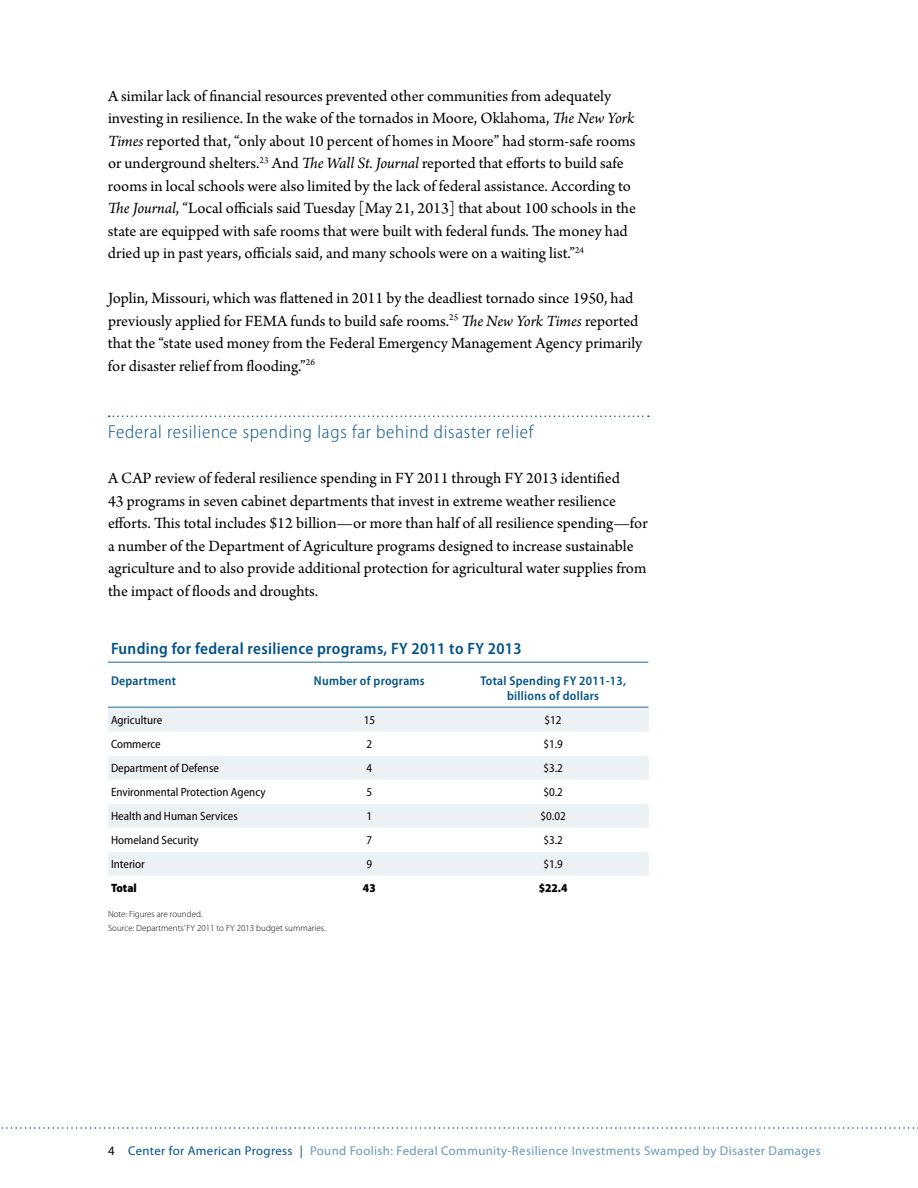
<style>
.page{position:relative;width:918px;height:1188px;background:#fff}
.page>*{position:absolute;margin:0;border:0;box-sizing:border-box;transform-origin:0 0}
.t1{font:300 semi-condensed 18.75px "Myriad Pro";letter-spacing:.04em;color:#005288}
.t2{font:16.5px/22.5px "Arno Pro";color:#000}
.t3{font:600 semi-condensed 16.5px "Myriad Pro";letter-spacing:.02em;color:#005288}
.t4{font:12.75px "Myriad Pro";letter-spacing:.03em;color:#6697b8}
.t5{font:600 semi-condensed 12.75px/15.3px "Myriad Pro";letter-spacing:.02em;color:#005288;text-align:center}
.t6{font:semi-condensed 12px "Myriad Pro";color:#000}
.t7{font:900 semi-condensed 12px "Myriad Pro";color:#000}
.t8{font:300 9px/13.8px "Myriad Pro";color:#000}
.s1{font-style:italic}
.s2{color:#000}
.s3{color:#005288}
</style>
<div class="page">
<svg style="left:1px;top:1127px;width:917px;height:2px"></svg>
<svg style="left:109px;top:416px;width:540px;height:1px"></svg>
<div style="left:108px;top:708px;width:541px;height:24px;background:#ebf1f5"></div>
<svg style="left:108px;top:756px;width:541px;height:120px;fill:#ebf1f5"></svg>
<hr style="left:108px;top:706px;width:540px;height:2px;background:#6697b8">
<hr style="left:108px;top:662px;width:540px;height:1px;background:#6697b8">
<p class="t2" style="left:108px;top:85px;width:529px">A similar lack of financial resources prevented other communities from adequately investing in resilience. In the wake of the tornados in Moore, Oklahoma, <span class="s1">The New York Times</span> reported that, “only about 10 percent of homes in Moore” had storm-safe rooms or underground shelters.<sup>23</sup> And <span class="s1">The Wall St. Journal</span> reported that efforts to build safe rooms in local schools were also limited by the lack of federal assistance. According to <span class="s1">The Journal</span>, “Local officials said Tuesday [May 21, 2013] that about 100 schools in the state are equipped with safe rooms that were built with federal funds. The money had dried up in past years, officials said, and many schools were on a waiting list.”<sup>24</sup></p>
<p class="t2" style="left:108px;top:288px;width:536px">Joplin, Missouri, which was flattened in 2011 by the deadliest tornado since 1950, had previously applied for FEMA funds to build safe rooms.<sup>25</sup> <span class="s1">The New York Times</span> reported that the “state used money from the Federal Emergency Management Agency primarily for disaster relief from flooding.”<sup>26</sup></p>
<p class="t1" style="left:108px;top:422px;width:427px">Federal resilience spending lags far behind disaster relief</p>
<p class="t2" style="left:108px;top:468px;width:541px">A CAP review of federal resilience spending in FY 2011 through FY 2013 identified<br>43 programs in seven cabinet departments that invest in extreme weather resilience efforts. This total includes $12 billion—or more than half of all resilience spending—for a number of the Department of Agriculture programs designed to increase sustainable agriculture and to also provide additional protection for agricultural water supplies from the impact of floods and droughts.</p>
<p class="t3" style="left:111px;top:640px;width:412px">Funding for federal resilience programs, FY 2011 to FY 2013</p>
<p class="t5" style="left:111px;top:673px;width:66px">Department</p>
<p class="t5" style="left:314px;top:673px;width:113px">Number of programs</p>
<p class="t5" style="left:480px;top:673px;width:147px">Total Spending FY 2011-13, billions of dollars</p>
<p class="t6" style="left:111px;top:714px;width:53px">Agriculture</p>
<p class="t6" style="left:364px;top:714px;width:13px">15</p>
<p class="t6" style="left:545px;top:714px;width:19px">$12</p>
<p class="t6" style="left:111px;top:738px;width:51px">Commerce</p>
<p class="t6" style="left:367px;top:738px;width:7px">2</p>
<p class="t6" style="left:543px;top:738px;width:21px">$1.9</p>
<p class="t6" style="left:111px;top:762px;width:109px">Department of Defense</p>
<p class="t6" style="left:367px;top:762px;width:7px">4</p>
<p class="t6" style="left:543px;top:762px;width:21px">$3.2</p>
<p class="t6" style="left:111px;top:786px;width:156px">Environmental Protection Agency</p>
<p class="t6" style="left:367px;top:786px;width:7px">5</p>
<p class="t6" style="left:543px;top:786px;width:21px">$0.2</p>
<p class="t6" style="left:111px;top:810px;width:128px">Health and Human Services</p>
<p class="t6" style="left:367px;top:810px;width:7px">1</p>
<p class="t6" style="left:541px;top:810px;width:27px">$0.02</p>
<p class="t6" style="left:111px;top:834px;width:89px">Homeland Security</p>
<p class="t6" style="left:367px;top:834px;width:7px">7</p>
<p class="t6" style="left:543px;top:834px;width:21px">$3.2</p>
<p class="t6" style="left:111px;top:858px;width:35px">Interior</p>
<p class="t6" style="left:367px;top:858px;width:7px">9</p>
<p class="t6" style="left:543px;top:858px;width:21px">$1.9</p>
<p class="t7" style="left:111px;top:881px;width:27px">Total</p>
<p class="t7" style="left:363px;top:881px;width:14px">43</p>
<p class="t7" style="left:539px;top:881px;width:30px">$22.4</p>
<p class="t8" style="left:108px;top:907px;width:219px">Note: Figures are rounded.<br>Source: Departments’ FY 2011 to FY 2013 budget summaries.</p>
<p class="t4" style="left:108px;top:1143px;width:714px"><span class="s2">4</span> <span class="s3">Center for American Progress |</span> Pound Foolish: Federal Community-Resilience Investments Swamped by Disaster Damages</p>
</div>
